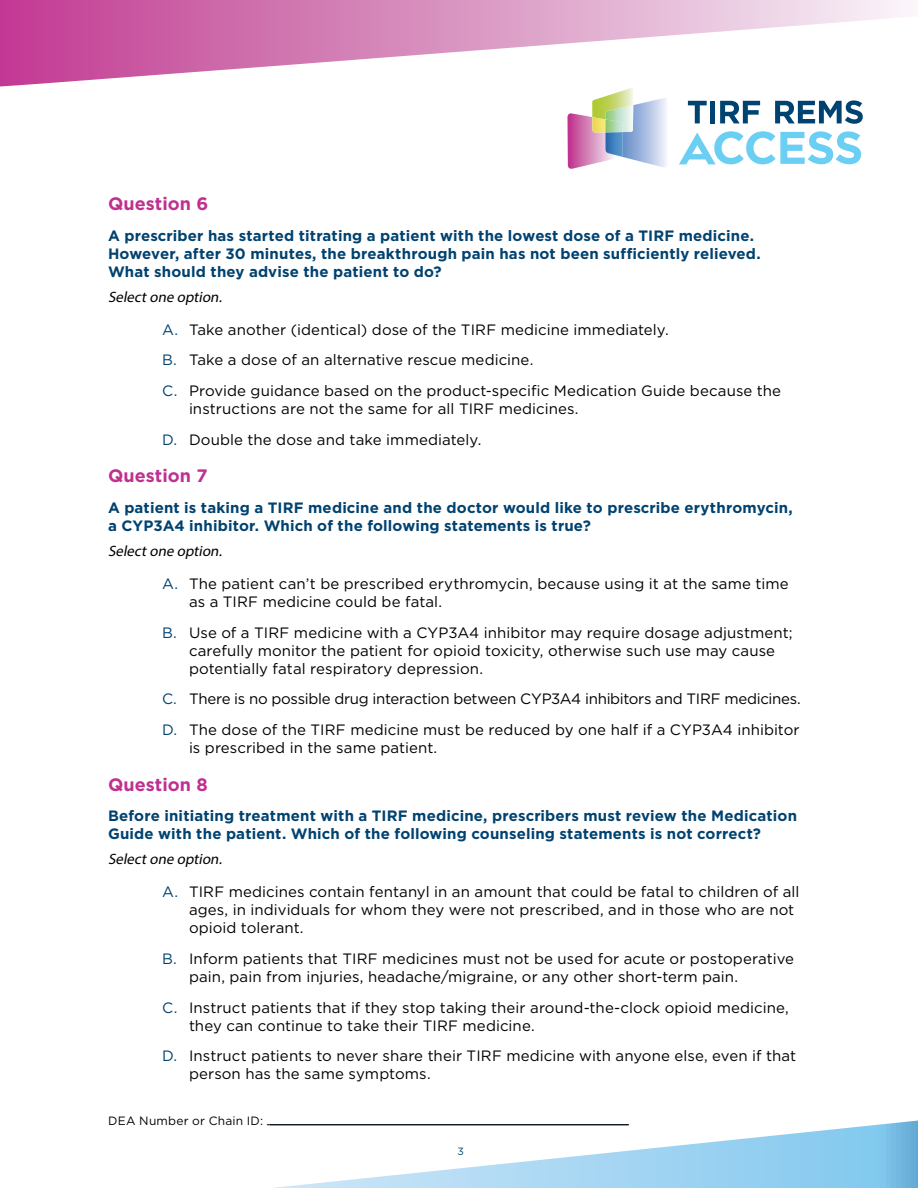
<style>
.page{position:relative;width:918px;height:1188px;background:#fff}
.page>*{position:absolute;margin:0;border:0;box-sizing:border-box;transform-origin:0 0}
.Subhead{font:700 18px "Gotham";letter-spacing:.005em;color:#c03090}
.t1{font:15px/18px "Gotham";letter-spacing:.005em;color:#000}
.Subhead-2{font:700 15px/18px "Gotham";letter-spacing:.01em;color:#004270}
.t2{font:15px "Gotham";letter-spacing:-.02em;color:#000}
.Text_Italic{font:italic 15px "Myriad Pro";color:#000}
.Labels{font:12px "Gotham";letter-spacing:.02em;color:#000}
.Text{font:10.5px "Gotham";color:#004270}
.s1{color:#004270}
</style>
<div class="page">
<svg style="left:266px;top:1120px;width:652px;height:68px"></svg>
<svg style="left:0;top:0;width:909px;height:87px"></svg>
<svg style="left:688px;top:101px;width:19px;height:22px"></svg>
<div style="left:710px;top:101px;width:5px;height:22px;background:#004270"></div>
<svg style="left:720px;top:101px;width:40px;height:22px"></svg>
<svg style="left:775px;top:100px;width:88px;height:24px"></svg>
<svg style="left:679px;top:131px;width:182px;height:33px"></svg>
<svg style="left:567px;top:88px;width:99px;height:81px"></svg>
<img style="left:605px;top:105px;width:28px;height:27px">
<img style="left:592px;top:117px;width:13px;height:16px">
<hr style="left:267px;top:1124px;width:362px;height:1px;background:#000">
<p class="Subhead" style="left:108px;top:193px;width:102px">Question 6</p>
<p class="Subhead-2" style="left:108px;top:226px;width:654px">A prescriber has started titrating a patient with the lowest dose of a TIRF medicine.<br>However, after 30 minutes, the breakthrough pain has not been sufficiently relieved.<br>What should they advise the patient to do?</p>
<p class="Text_Italic" style="left:108px;top:287px;width:118px">Selectone option.</p>
<p class="t1" style="left:162px;top:320px;width:508px"><span class="s1">A.</span> Take another (identical) dose of the TIRF medicine immediately.</p>
<p class="t1" style="left:162px;top:351px;width:373px"><span class="s1">B.</span> Take a dose of an alternative rescue medicine.</p>
<p class="t1" style="left:189px;top:382px;width:594px;text-indent:-27px"><span class="s1">C.</span> Provide guidance based on the product-specific Medication Guide because the instructions are not the same for all TIRF medicines.</p>
<p class="t1" style="left:162px;top:430px;width:321px"><span class="s1">D.</span> Double the dose and take immediately.</p>
<p class="Subhead" style="left:108px;top:466px;width:101px">Question 7</p>
<p class="Subhead-2" style="left:108px;top:498px;width:686px">A patient is taking a TIRF medicine and the doctor would like to prescribe erythromycin, a CYP3A4 inhibitor. Which of the following statements is true?</p>
<p class="Text_Italic" style="left:108px;top:542px;width:118px">Selectone option.</p>
<p class="t1" style="left:189px;top:574px;width:601px;text-indent:-27px"><span class="s1">A.</span> The patient can’t be prescribed erythromycin, because using it at the same time as a TIRF medicine could be fatal.</p>
<p class="t1" style="left:189px;top:623px;width:605px;text-indent:-27px"><span class="s1">B.</span> Use of a TIRF medicine with a CYP3A4 inhibitor may require dosage adjustment; carefully monitor the patient for opioid toxicity, otherwise such use may cause potentially fatal respiratory depression.</p>
<p class="t2" style="left:162px;top:691px;width:640px"><span class="s1">C.</span> There is no possible drug interaction between CYP3A4 inhibitors and TIRF medicines.</p>
<p class="t1" style="left:189px;top:721px;width:612px;text-indent:-27px"><span class="s1">D.</span> The dose of the TIRF medicine must be reduced by one half if a CYP3A4 inhibitor is prescribed in the same patient.</p>
<p class="Subhead" style="left:108px;top:774px;width:101px">Question 8</p>
<p class="Subhead-2" style="left:108px;top:807px;width:691px">Before initiating treatment with a TIRF medicine, prescribers must review the Medication<br>Guide with the patient. Which of the following counseling statements is not correct?</p>
<p class="Text_Italic" style="left:108px;top:850px;width:118px">Selectone option.</p>
<p class="t1" style="left:189px;top:883px;width:612px;text-indent:-27px"><span class="s1">A.</span> TIRF medicines contain fentanyl in an amount that could be fatal to children of all ages, in individuals for whom they were not prescribed, and in those who are not opioid tolerant.</p>
<p class="t1" style="left:189px;top:949px;width:607px;text-indent:-27px"><span class="s1">B.</span> Inform patients that TIRF medicines must not be used for acute or postoperative pain, pain from injuries, headache/migraine, or any other short-term pain.</p>
<p class="t1" style="left:189px;top:998px;width:601px;text-indent:-27px"><span class="s1">C.</span> Instruct patients that if they stop taking their around-the-clock opioid medicine, they can continue to take their TIRF medicine.</p>
<p class="t1" style="left:189px;top:1047px;width:609px;text-indent:-27px"><span class="s1">D.</span> Instruct patients to never share their TIRF medicine with anyone else, even if that person has the same symptoms.</p>
<p class="Labels" style="left:108px;top:1114px;width:157px">DEA Number or Chain ID:</p>
<p class="Text" style="left:458px;top:1145px;width:8px">3</p>
</div>
